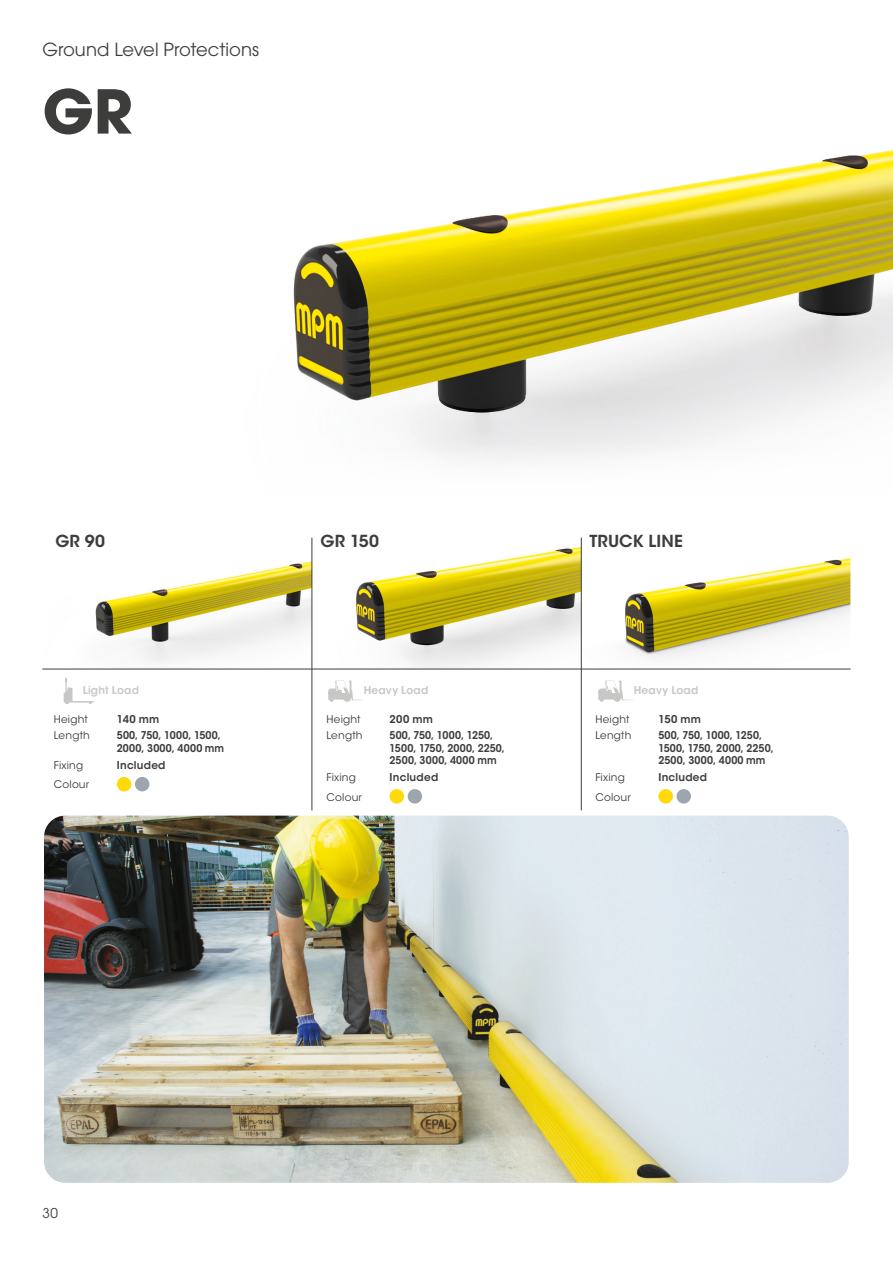
<style>
.page{position:relative;width:893px;height:1263px;background:#fff}
.page>*{position:absolute;margin:0;border:0;box-sizing:border-box;transform-origin:0 0}
.t1{font:700 60px "ITC Avant Garde Pro";color:#3d3d3c}
.t2{font:18px "ITC Avant Garde Pro";color:#3d3d3c}
.t3{font:600 16.5px "ITC Avant Garde Std";letter-spacing:.005em;color:#3d3d3c}
.t4{font:13.5px "ITC Avant Garde Pro";color:#3d3d3c}
.t5{font:600 10.65px/12.6px "ITC Avant Garde Std";letter-spacing:.02em;color:#3d3d3c;scale:.93 1}
.t6{font:600 10.65px "ITC Avant Garde Std";letter-spacing:.02em;color:#3d3d3c}
.t7{font:600 10.65px "ITC Avant Garde Std";letter-spacing:.02em;color:#c7c7c6}
.t8{font:10.5px "ITC Avant Garde Std";letter-spacing:.02em;color:#3d3d3c}
</style>
<div class="page">
<img style="left:44px;top:816px;width:805px;height:367px">
<img style="left:293px;top:150px;width:600px;height:310px">
<img style="left:44px;top:537px;width:806px;height:132px">
<hr style="left:42px;top:669px;width:808px;height:1px;background:#3d3d3c">
<hr style="left:312px;top:538px;width:1px;height:272px;background:#3d3d3c">
<hr style="left:581px;top:538px;width:1px;height:272px;background:#3d3d3c">
<div style="left:117px;top:777px;width:14px;height:14px;background:#ffda08;border-radius:7px"></div>
<div style="left:135px;top:777px;width:14px;height:14px;background:#9da5af;border-radius:7px"></div>
<div style="left:390px;top:789px;width:14px;height:14px;background:#ffda08;border-radius:7px"></div>
<div style="left:408px;top:789px;width:14px;height:14px;background:#9da5af;border-radius:7px"></div>
<div style="left:658px;top:789px;width:15px;height:14px;background:#ffda08;border-radius:7px"></div>
<div style="left:676px;top:789px;width:15px;height:14px;background:#9da5af;border-radius:7px"></div>
<svg style="left:598px;top:680px;width:35px;height:22px"></svg>
<svg style="left:328px;top:680px;width:35px;height:22px"></svg>
<svg style="left:64px;top:678px;width:30px;height:26px"></svg>
<h2 class="t2" style="left:43px;top:38px;width:218px">Ground Level Protections</h2>
<h1 class="t1" style="left:43px;top:71px;width:92px">GR</h1>
<h3 class="t3" style="left:55px;top:530px;width:51px">GR 90</h3>
<h3 class="t3" style="left:321px;top:530px;width:60px">GR 150</h3>
<h3 class="t3" style="left:589px;top:530px;width:95px">TRUCK LINE</h3>
<p class="t7" style="left:83px;top:683px;width:58px">Light Load</p>
<p class="t7" style="left:364px;top:683px;width:66px">Heavy Load</p>
<p class="t7" style="left:634px;top:683px;width:66px">Heavy Load</p>
<p class="t8" style="left:54px;top:713px;width:36px">Height</p>
<p class="t6" style="left:117px;top:712px;width:44px">140 mm</p>
<p class="t8" style="left:54px;top:729px;width:38px">Length</p>
<p class="t5" style="left:117px;top:729px;width:117px">500, 750, 1000, 1500,<br>2000, 3000, 4000 mm</p>
<p class="t8" style="left:54px;top:759px;width:31px">Fixing</p>
<p class="t6" style="left:117px;top:758px;width:50px">Included</p>
<p class="t8" style="left:54px;top:778px;width:37px">Colour</p>
<p class="t8" style="left:327px;top:713px;width:36px">Height</p>
<p class="t6" style="left:390px;top:712px;width:45px">200 mm</p>
<p class="t8" style="left:327px;top:729px;width:38px">Length</p>
<p class="t5" style="left:390px;top:729px;width:126px">500, 750, 1000, 1250,<br>1500, 1750, 2000, 2250,<br>2500, 3000, 4000 mm</p>
<p class="t8" style="left:327px;top:771px;width:31px">Fixing</p>
<p class="t6" style="left:390px;top:770px;width:50px">Included</p>
<p class="t8" style="left:327px;top:790px;width:37px">Colour</p>
<p class="t8" style="left:595px;top:713px;width:36px">Height</p>
<p class="t6" style="left:658px;top:712px;width:44px">150 mm</p>
<p class="t8" style="left:595px;top:729px;width:38px">Length</p>
<p class="t5" style="left:658px;top:729px;width:126px">500, 750, 1000, 1250,<br>1500, 1750, 2000, 2250,<br>2500, 3000, 4000 mm</p>
<p class="t8" style="left:595px;top:771px;width:31px">Fixing</p>
<p class="t6" style="left:658px;top:770px;width:50px">Included</p>
<p class="t8" style="left:595px;top:790px;width:37px">Colour</p>
<p class="t4" style="left:43px;top:1205px;width:17px">30</p>
</div>
